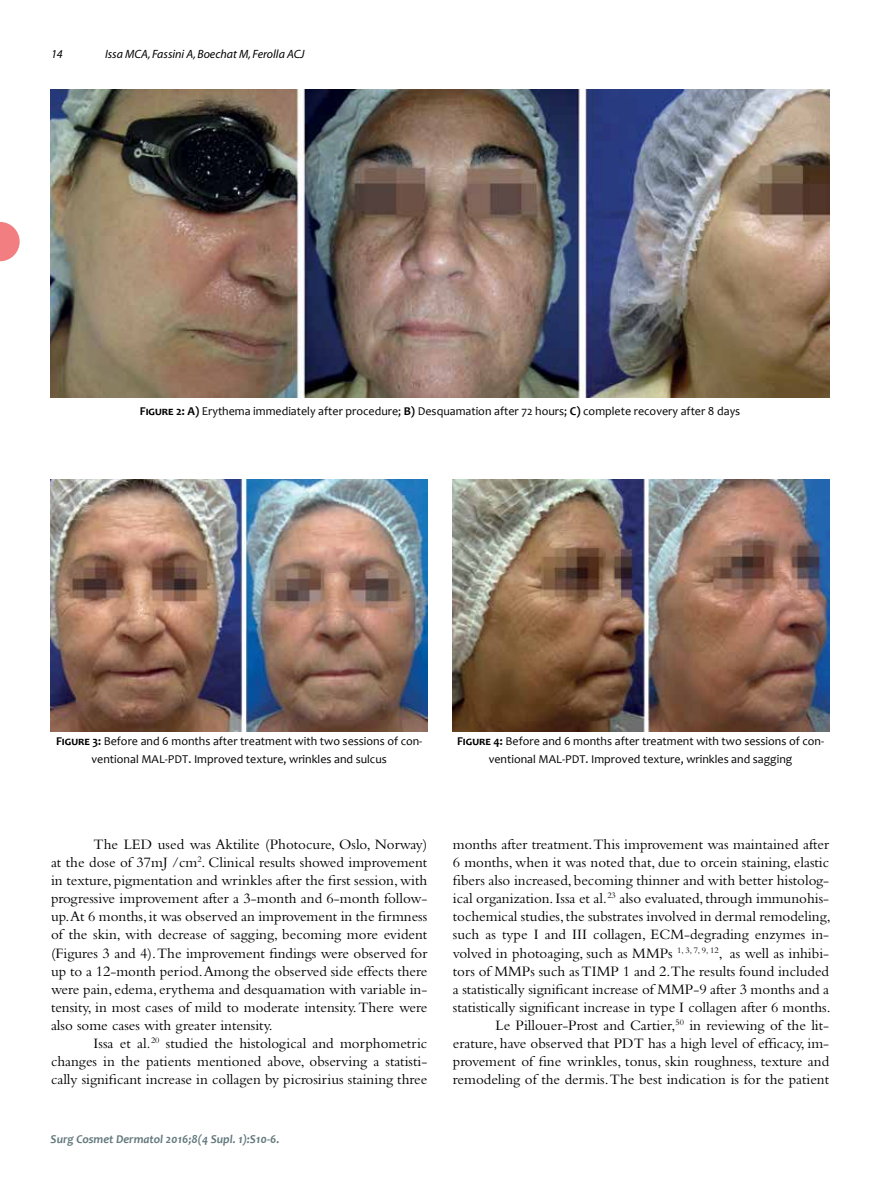
<style>
.page{position:relative;width:893px;height:1191px;background:#fff}
.page>*{position:absolute;margin:0;border:0;box-sizing:border-box;transform-origin:0 0}
.t1{font:15px/18px "Bembo";color:#000;text-align:justify}
.t2{font:12px/18px "Candara";color:#000;text-align:center}
.t3{font:italic 700 12px "Candara";color:#63797d}
.t4{font:italic 12px "Myriad";color:#000}
.s1{font-weight:700}
.s2{font-style:italic}
</style>
<div class="page">
<svg style="left:0;top:222px;width:20px;height:39px"></svg>
<img style="left:51px;top:89px;width:778px;height:309px">
<img style="left:51px;top:480px;width:376px;height:251px">
<img style="left:452px;top:480px;width:377px;height:251px">
<p class="t4" style="left:51px;top:48px;width:13px">14</p>
<p class="t4" style="left:105px;top:48px;width:201px">Issa MCA, Fassini A, Boechat M, Ferolla ACJ</p>
<p class="t2" style="left:140px;top:402px;width:602px"><span class="s1">Figure 2: A)</span> Erythema immediately after procedure; <span class="s1">B)</span> Desquamation after 72 hours; <span class="s1">C)</span> complete recovery after 8 days</p>
<p class="t2" style="left:56px;top:731px;width:368px"><span class="s1">Figure 3:</span> Before and 6 months after treatment with two sessions of con&shy;ventional MAL-PDT. Improved texture, wrinkles and sulcus</p>
<p class="t2" style="left:457px;top:731px;width:368px"><span class="s1">Figure 4:</span> Before and 6 months after treatment with two sessions of con&shy;ventional MAL-PDT. Improved texture, wrinkles and sagging</p>
<p class="t1" style="left:51px;top:835px;width:378px;text-indent:43px">The LED used was Aktilite (Photocure, Oslo, Norway) at the dose of 37mJ /cm<sup>2</sup>. Clinical results showed improvement in texture, pigmentation and wrinkles after the first session, with progressive improvement after a 3-month and 6-month follow&shy;up.At 6 months, it was observed an improvement in the firmness of the skin, with decrease of sagging, becoming more evident (Figures 3 and 4). The improvement findings were observed for up to a 12-month period. Among the observed side effects there were pain, edema, erythema and desquamation with variable in&shy;tensity, in most cases of mild to moderate intensity. There were also some cases with greater intensity.</p>
<p class="t1" style="left:51px;top:1033px;width:378px;text-indent:43px">Issa et al<span class="s2">.</span><sup>20</sup> studied the histological and morphometric changes in the patients mentioned above, observing a statisti&shy;cally significant increase in collagen by picrosirius staining three</p>
<p class="t3" style="left:51px;top:1131px;width:230px">Surg Cosmet Dermatol 2016;8(4 Supl. 1):S10-6.</p>
<p class="t1" style="left:453px;top:835px;width:379px;text-align:right">months after treatment. This improvement was maintained after 6 months, when it was noted that, due to orcein staining, elastic fibers also increased, becoming thinner and with better histolog&shy;ical organization. Issa et al<span class="s2">.</span><sup>23</sup> also evaluated, through immunohis&shy;tochemical studies, the substrates involved in dermal remodeling, such as type I and III collagen, ECM-degrading enzymes in&shy;volved in photoaging, such as MMPs <sup>1,</sup> <sup>3,</sup> <sup>7,</sup> <sup>9,</sup> <sup>12</sup>, as well as inhibi&shy;tors of MMPs such as TIMP 1 and 2.The results found included a statistically significant increase of MMP-9 after 3 months and a statistically significant increase in type I collagen after 6 months.<br>Le Pillouer-Prost and Cartier,<sup>50</sup> in reviewing of the lit&shy;erature, have observed that PDT has a high level of efficacy, im&shy;provement of fine wrinkles, tonus, skin roughness, texture and remodeling of the dermis. The best indication is for the patient</p>
</div>
